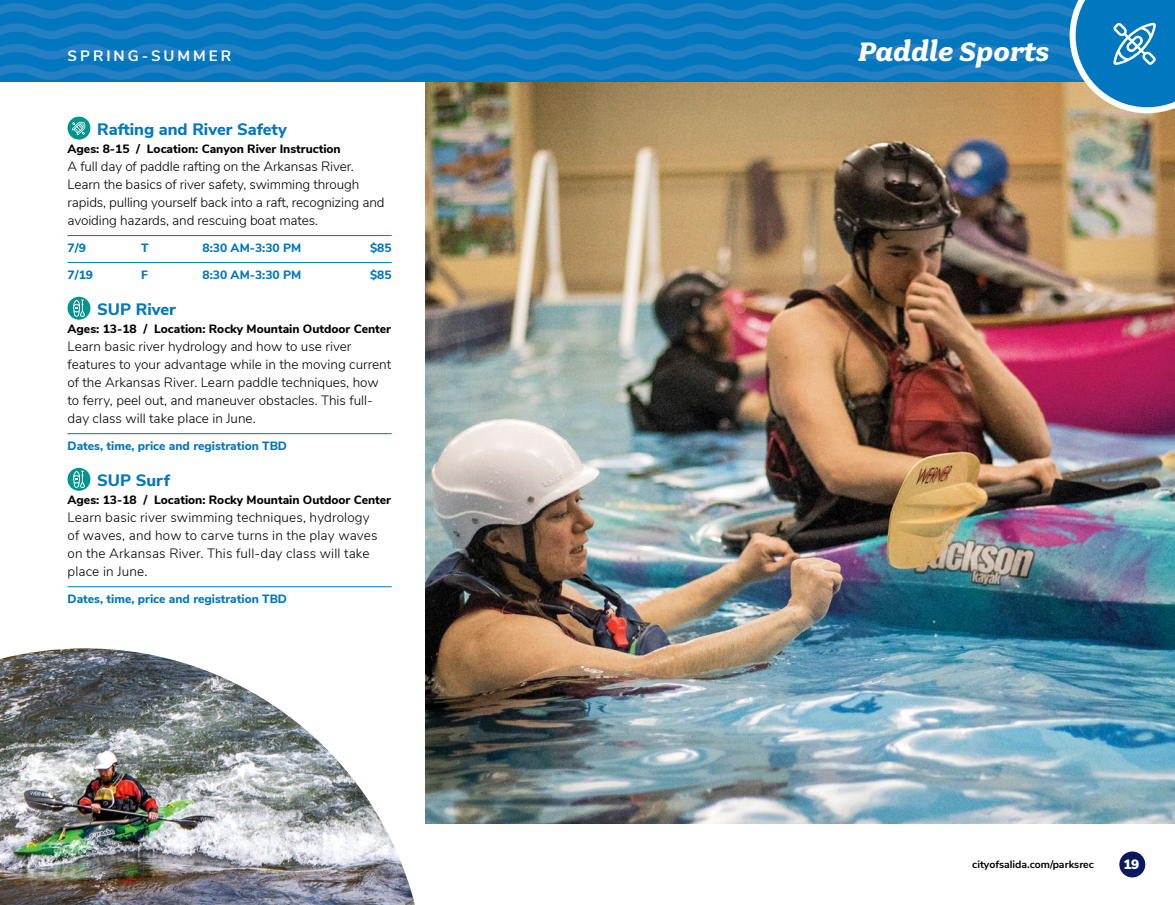
<style>
.page{position:relative;width:1175px;height:905px;background:#fff}
.page>*{position:absolute;margin:0;border:0;box-sizing:border-box;transform-origin:0 0}
.t1{font:italic 700 30px "Fairplex Wide OT";color:#fff}
.t2{font:800 16.5px "Nunito Sans";color:#0077be}
.t3{font:700 15px "Nunito Sans";letter-spacing:.2em;color:#fff}
.t4{font:300 13.5px/18px "Nunito Sans";color:#000}
.t5{font:900 13.5px "Nunito Sans";color:#fff}
.t6{font:800 12px "Nunito Sans";color:#000}
.t7{font:800 12px "Nunito Sans";color:#0077be}
.t8{font:700 10.5px "Nunito Sans";color:#000}
</style>
<div class="page">
<img style="left:425px;top:113px;width:749px;height:711px">
<hr style="left:68px;top:235px;width:324px;height:1px;background:#0077be">
<hr style="left:68px;top:262px;width:324px;height:1px;background:#0077be">
<hr style="left:68px;top:433px;width:324px;height:1px;background:#0077be">
<hr style="left:68px;top:586px;width:324px;height:1px;background:#0077be">
<div style="left:67px;top:117px;width:23px;height:23px;background:#009490;border-radius:50%"></div>
<svg style="left:72px;top:122px;width:13px;height:13px"></svg>
<div style="left:67px;top:297px;width:23px;height:23px;background:#009490;border-radius:50%"></div>
<svg style="left:73px;top:299px;width:12px;height:18px"></svg>
<div style="left:67px;top:468px;width:23px;height:22px;background:#009490;border-radius:50%"></div>
<svg style="left:73px;top:470px;width:12px;height:18px"></svg>
<img style="left:0;top:648px;width:415px;height:256px">
<svg style="left:0;top:0;width:1174px;height:113px;background:#418bb7"></svg>
<div style="left:1119px;top:851px;width:26px;height:26px;background:#0a1a5d;border-radius:50%"></div>
<p class="t3" style="left:68px;top:45px;width:165px">SPRING-SUMMER</p>
<h1 class="t1" style="left:858px;top:35px;width:193px">Paddle Sports</h1>
<p class="t2" style="left:97px;top:117px;width:191px">Rafting and River Safety</p>
<p class="t6" style="left:68px;top:140px;width:275px">Ages: 8-15 / Location: Canyon River Instruction</p>
<p class="t4" style="left:68px;top:156px;width:318px">A full day of paddle rafting on the Arkansas River.<br>Learn the basics of river safety, swimming through rapids, pulling yourself back into a raft, recognizing and avoiding hazards, and rescuing boat mates.</p>
<p class="t7" style="left:68px;top:239px;width:20px">7/9</p>
<p class="t7" style="left:141px;top:239px;width:9px">T</p>
<p class="t7" style="left:202px;top:239px;width:100px">8:30 AM-3:30 PM</p>
<p class="t7" style="left:370px;top:239px;width:23px">$85</p>
<p class="t7" style="left:68px;top:266px;width:27px">7/19</p>
<p class="t7" style="left:141px;top:266px;width:8px">F</p>
<p class="t7" style="left:202px;top:266px;width:100px">8:30 AM-3:30 PM</p>
<p class="t7" style="left:370px;top:266px;width:23px">$85</p>
<p class="t2" style="left:97px;top:297px;width:80px">SUP River</p>
<p class="t6" style="left:68px;top:320px;width:325px">Ages: 13-18 / Location: Rocky Mountain Outdoor Center</p>
<p class="t4" style="left:68px;top:336px;width:325px">Learn basic river hydrology and how to use river features to your advantage while in the moving current of the Arkansas River. Learn paddle techniques, how to ferry, peel out, and maneuver obstacles. This full&shy;day class will take place in June.</p>
<p class="t7" style="left:68px;top:437px;width:221px">Dates, time, price and registration TBD</p>
<p class="t2" style="left:97px;top:468px;width:74px">SUP Surf</p>
<p class="t6" style="left:68px;top:491px;width:325px">Ages: 13-18 / Location: Rocky Mountain Outdoor Center</p>
<p class="t4" style="left:68px;top:507px;width:311px">Learn basic river swimming techniques, hydrology of waves, and how to carve turns in the play waves on the Arkansas River. This full-day class will take place in June.</p>
<p class="t7" style="left:68px;top:590px;width:221px">Dates, time, price and registration TBD</p>
<p class="t8" style="left:972px;top:856px;width:123px">cityofsalida.com/parksrec</p>
<p class="t5" style="left:1123px;top:854px;width:17px">19</p>
</div>
